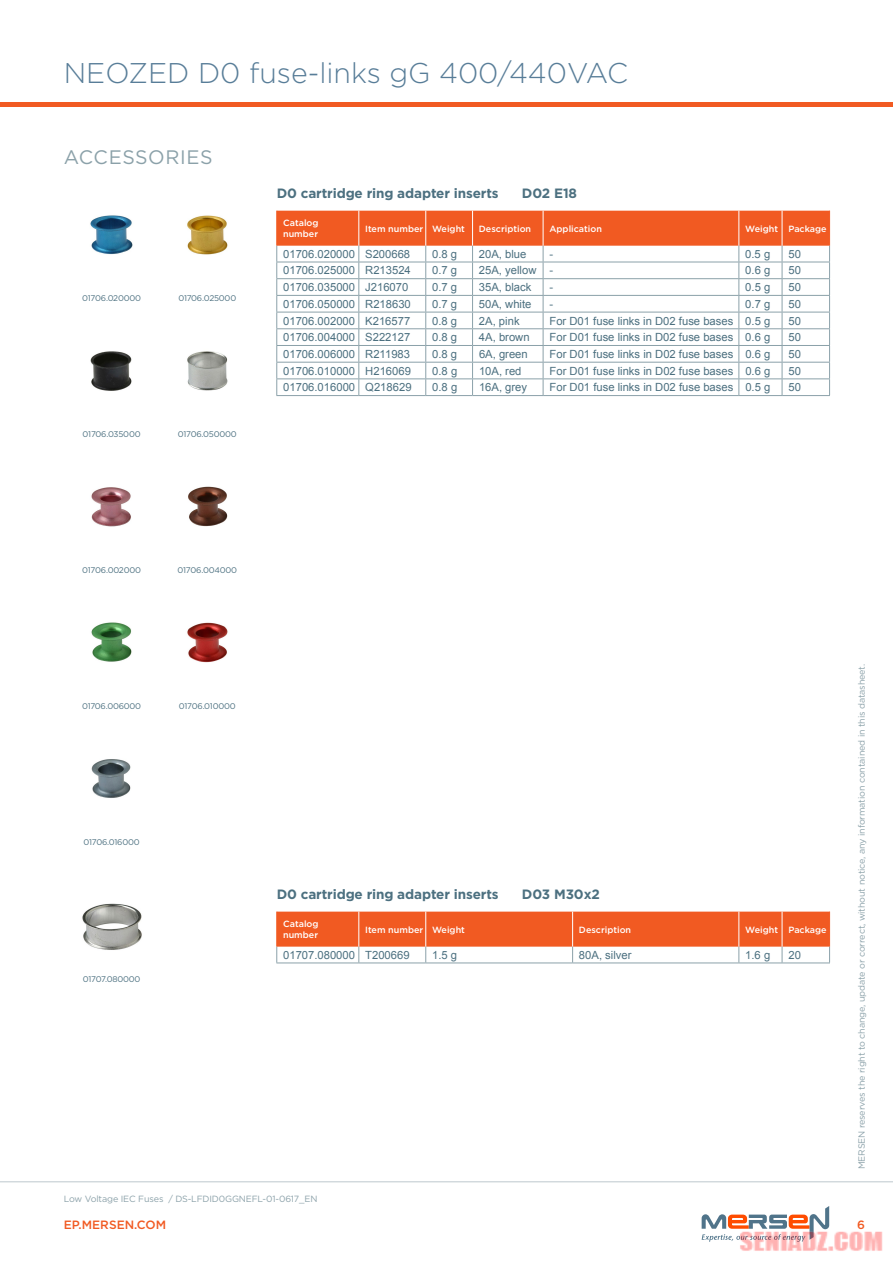
<style>
.page{position:relative;width:893px;height:1263px;background:#fff}
.page>*{position:absolute;margin:0;border:0;box-sizing:border-box;transform-origin:0 0}
.t1{font:300 28.5px "Gotham";color:#587d98}
.t2{font:19.5px "Gotham";letter-spacing:.03em;color:#8ba1a9}
.t3{font:700 13.5px "Gotham";letter-spacing:-.01em;color:#4c7080}
.t4{font:500 12px "Gotham";color:#f15a22}
.t5{font:11.25px "Arial";color:#4c7080}
.t6{font:9px "Gotham";letter-spacing:-.015em;color:#8ba1a9}
.t7{font:500 9px/10.8px "Gotham";color:#fff}
.t8{font:8.25px "Gotham";letter-spacing:-.025em;color:#4c7080}
</style>
<div class="page">
<hr style="left:0;top:102px;width:893px;height:4px;background:#f15a22">
<hr style="left:0;top:1181px;width:893px;height:1px;background:#bec8cd">
<img style="left:0;top:210px;width:892px;height:1041px">
<h1 class="t1" style="left:64px;top:55px;width:566px">NEOZED D0 fuse-links gG 400/440VAC</h1>
<h2 class="t2" style="left:64px;top:145px;width:150px">ACCESSORIES</h2>
<p class="t8" style="left:82px;top:293px;width:60px">01706.020000</p>
<p class="t8" style="left:178px;top:293px;width:59px">01706.025000</p>
<p class="t8" style="left:83px;top:428px;width:59px">01706.035000</p>
<p class="t8" style="left:178px;top:428px;width:60px">01706.050000</p>
<p class="t3" style="left:277px;top:184px;width:223px">D0 cartridge ring adapter inserts</p>
<p class="t3" style="left:522px;top:184px;width:57px">D02 E18</p>
<p class="t7" style="left:283px;top:218px;width:37px">Catalog number</p>
<p class="t7" style="left:365px;top:223px;width:101px">Item number Weight</p>
<p class="t7" style="left:479px;top:223px;width:54px">Description</p>
<p class="t7" style="left:549px;top:223px;width:54px">Application</p>
<p class="t7" style="left:745px;top:223px;width:83px">Weight Package</p>
<p class="t5" style="left:283px;top:246px;width:129px">01706.020000 S200668</p>
<p class="t5" style="left:432px;top:246px;width:27px">0.8 g</p>
<p class="t5" style="left:479px;top:246px;width:49px">20A, blue</p>
<p class="t5" style="left:549px;top:246px;width:5px">-</p>
<p class="t5" style="left:745px;top:246px;width:27px">0.5 g</p>
<p class="t5" style="left:788px;top:246px;width:14px">50</p>
<p class="t5" style="left:283px;top:263px;width:129px">01706.025000 R213524</p>
<p class="t5" style="left:432px;top:263px;width:27px">0.7 g</p>
<p class="t5" style="left:479px;top:263px;width:76px">25A, yellow -</p>
<p class="t5" style="left:745px;top:263px;width:27px">0.6 g</p>
<p class="t5" style="left:788px;top:263px;width:14px">50</p>
<p class="t5" style="left:283px;top:280px;width:127px">01706.035000 J216070</p>
<p class="t5" style="left:432px;top:280px;width:27px">0.7 g</p>
<p class="t5" style="left:479px;top:280px;width:54px">35A, black</p>
<p class="t5" style="left:549px;top:280px;width:5px">-</p>
<p class="t5" style="left:745px;top:280px;width:27px">0.5 g</p>
<p class="t5" style="left:788px;top:280px;width:14px">50</p>
<p class="t5" style="left:283px;top:296px;width:129px">01706.050000 R218630</p>
<p class="t5" style="left:432px;top:296px;width:27px">0.7 g</p>
<p class="t5" style="left:479px;top:296px;width:54px">50A, white</p>
<p class="t5" style="left:549px;top:296px;width:5px">-</p>
<p class="t5" style="left:745px;top:296px;width:27px">0.7 g</p>
<p class="t5" style="left:788px;top:296px;width:14px">50</p>
<p class="t5" style="left:283px;top:313px;width:129px">01706.002000 K216577</p>
<p class="t5" style="left:432px;top:313px;width:27px">0.8 g</p>
<p class="t5" style="left:479px;top:313px;width:42px">2A, pink</p>
<p class="t5" style="left:549px;top:313px;width:222px">For D01 fuse links in D02 fuse bases 0.5 g</p>
<p class="t5" style="left:788px;top:313px;width:14px">50</p>
<p class="t5" style="left:283px;top:330px;width:129px">01706.004000 S222127</p>
<p class="t5" style="left:432px;top:330px;width:27px">0.8 g</p>
<p class="t5" style="left:479px;top:330px;width:52px">4A, brown</p>
<p class="t5" style="left:549px;top:330px;width:222px">For D01 fuse links in D02 fuse bases 0.6 g</p>
<p class="t5" style="left:788px;top:330px;width:14px">50</p>
<p class="t5" style="left:283px;top:347px;width:128px">01706.006000 R211983</p>
<p class="t5" style="left:432px;top:347px;width:27px">0.8 g</p>
<p class="t5" style="left:479px;top:347px;width:50px">6A, green</p>
<p class="t5" style="left:549px;top:347px;width:222px">For D01 fuse links in D02 fuse bases 0.6 g</p>
<p class="t5" style="left:788px;top:347px;width:14px">50</p>
<p class="t5" style="left:283px;top:363px;width:129px">01706.010000 H216069</p>
<p class="t5" style="left:432px;top:363px;width:27px">0.8 g</p>
<p class="t5" style="left:479px;top:363px;width:44px">10A, red</p>
<p class="t5" style="left:550px;top:363px;width:222px">For D01 fuse links in D02 fuse bases 0.6 g</p>
<p class="t5" style="left:788px;top:363px;width:14px">50</p>
<p class="t5" style="left:283px;top:380px;width:130px">01706.016000 Q218629</p>
<p class="t5" style="left:432px;top:380px;width:27px">0.8 g</p>
<p class="t5" style="left:479px;top:380px;width:50px">16A, grey</p>
<p class="t5" style="left:550px;top:380px;width:222px">For D01 fuse links in D02 fuse bases 0.5 g</p>
<p class="t5" style="left:788px;top:380px;width:14px">50</p>
<p class="t8" style="left:82px;top:564px;width:60px">01706.002000</p>
<p class="t8" style="left:178px;top:564px;width:61px">01706.004000</p>
<p class="t8" style="left:82px;top:700px;width:61px">01706.006000</p>
<p class="t8" style="left:179px;top:700px;width:58px">01706.010000</p>
<p class="t8" style="left:84px;top:836px;width:58px">01706.016000</p>
<p class="t8" style="left:83px;top:974px;width:59px">01707.080000</p>
<p class="t3" style="left:277px;top:885px;width:223px">D0 cartridge ring adapter inserts</p>
<p class="t3" style="left:522px;top:885px;width:79px">D03 M30x2</p>
<p class="t7" style="left:283px;top:919px;width:37px">Catalog number</p>
<p class="t7" style="left:365px;top:924px;width:101px">Item number Weight</p>
<p class="t7" style="left:579px;top:924px;width:54px">Description</p>
<p class="t7" style="left:745px;top:924px;width:83px">Weight Package</p>
<p class="t5" style="left:283px;top:947px;width:128px">01707.080000 T200669</p>
<p class="t5" style="left:432px;top:947px;width:27px">1.5 g</p>
<p class="t5" style="left:579px;top:947px;width:54px">80A, silver</p>
<p class="t5" style="left:745px;top:947px;width:27px">1.6 g</p>
<p class="t5" style="left:788px;top:947px;width:14px">20</p>
<p class="t6" style="left:856px;top:1169px;width:507px;rotate:-90deg">MERSEN reserves the right to change, update or correct, without notice, any information contained in this datasheet.</p>
<p class="t6" style="left:64px;top:1193px;width:255px">Low Voltage IEC Fuses / DS-LFDID0GGNEFL-01-0617_EN</p>
<p class="t4" style="left:64px;top:1217px;width:104px">EP.MERSEN.COM</p>
<p class="t4" style="left:857px;top:1217px;width:9px">6</p>
</div>
